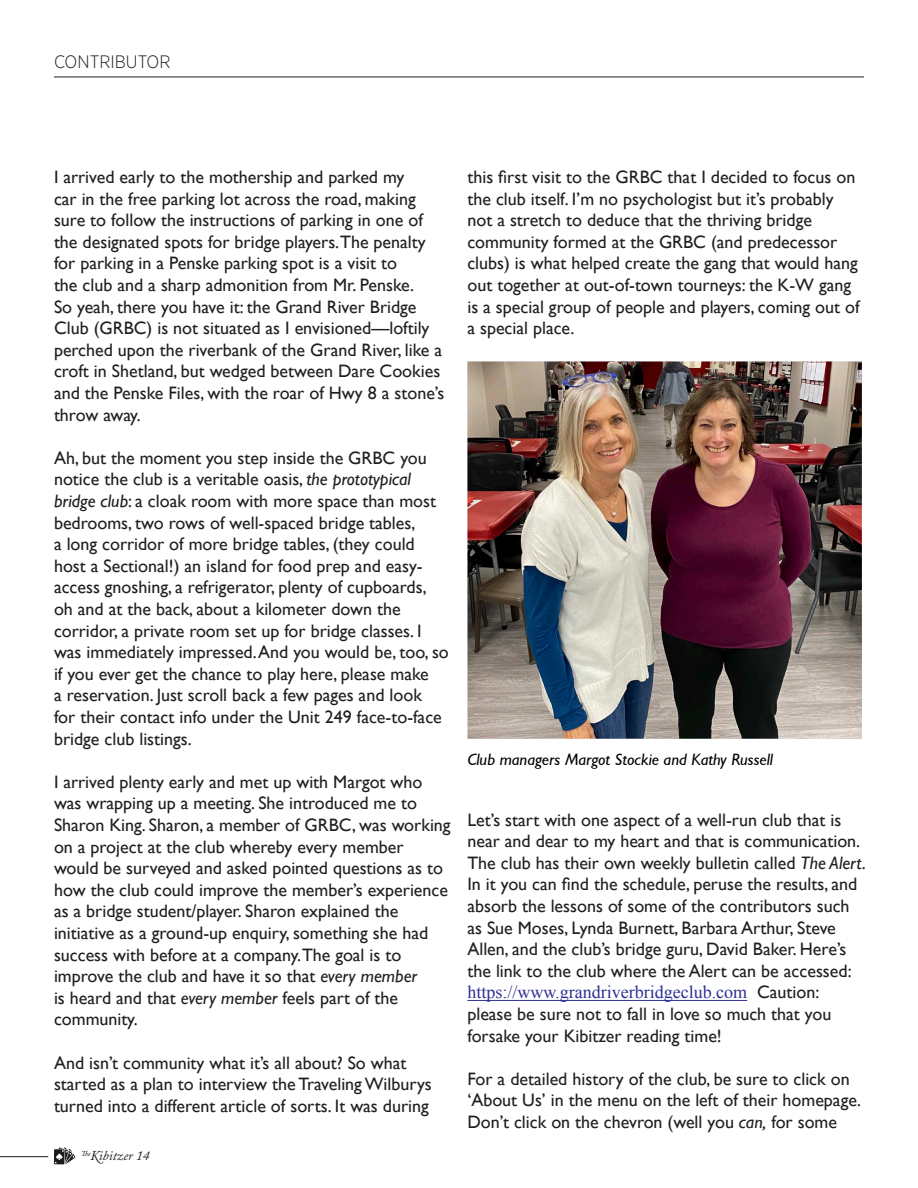
<style>
.page{position:relative;width:918px;height:1188px;background:#fff}
.page>*{position:absolute;margin:0;border:0;box-sizing:border-box;transform-origin:0 0}
.t1{font:18px/21.6px "Gill Sans";color:#231f20}
.t2{font:300 18px "Gotham Narrow";color:#231f20}
.t3{font:italic 16.5px "Gill Sans Bridge";color:#000}
.t4{font:italic 13.5px "Adobe Caslon Pro";color:#231f20}
.s1{font-style:italic}
.s2{font-family:"Times New Roman";color:#2e3092}
</style>
<div class="page">
<svg style="left:54px;top:1147px;width:21px;height:18px"></svg>
<hr style="left:0;top:1156px;width:48px;height:1px;background:#1c1c1c">
<hr style="left:54px;top:77px;width:810px;height:1px;background:#231f20">
<hr style="left:467px;top:1000px;width:280px;height:1px;background:#2e3092">
<img style="left:467px;top:362px;width:395px;height:377px">
<p class="t2" style="left:54px;top:51px;width:118px">CONTRIBUTOR</p>
<p class="t1" style="left:54px;top:166px;width:392px">I arrived early to the mothership and parked my<br>car in the free parking lot across the road, making sure to follow the instructions of parking in one of the designated spots for bridge players.The penalty for parking in a Penske parking spot is a visit to<br>the club and a sharp admonition from Mr. Penske.<br>So yeah, there you have it: the Grand River Bridge Club (GRBC) is not situated as I envisioned—loftily perched upon the riverbank of the Grand River, like a croft in Shetland, but wedged between Dare Cookies and the Penske Files, with the roar of Hwy 8 a stone’s throw away.</p>
<p class="t1" style="left:54px;top:447px;width:396px">Ah, but the moment you step inside the GRBC you notice the club is a veritable oasis, <span class="s1">the prototypical bridge club</span>: a cloak room with more space than most bedrooms, two rows of well-spaced bridge tables,<br>a long corridor of more bridge tables, (they could host a Sectional!) an island for food prep and easy&shy;access gnoshing, a refrigerator, plenty of cupboards, oh and at the back, about a kilometer down the corridor, a private room set up for bridge classes. I was immediately impressed. And you would be, too, so if you ever get the chance to play here, please make<br>a reservation. Just scroll back a few pages and look<br>for their contact info under the Unit 249 face-to-face bridge club listings.</p>
<p class="t1" style="left:54px;top:771px;width:398px">I arrived plenty early and met up with Margot who was wrapping up a meeting. She introduced me to Sharon King. Sharon, a member of GRBC, was working on a project at the club whereby every member would be surveyed and asked pointed questions as to how the club could improve the member’s experience as a bridge student/player. Sharon explained the initiative as a ground-up enquiry, something she had success with before at a company.The goal is to improve the club and have it so that <span class="s1">every member<br></span>is heard and that <span class="s1">every member</span> feels part of the community.</p>
<p class="t1" style="left:54px;top:1052px;width:379px">And isn’t community what it’s all about? So what started as a plan to interview the Traveling Wilburys turned into a different article of sorts. It was during</p>
<p class="t4" style="left:81px;top:1147px;width:70px"><sup>The</sup> Kibitzer 14</p>
<p class="t1" style="left:467px;top:166px;width:394px">this first visit to the GRBC that I decided to focus on the club itself. I’m no psychologist but it’s probably not a stretch to deduce that the thriving bridge community formed at the GRBC (and predecessor clubs) is what helped create the gang that would hang out together at out-of-town tourneys: the K-W gang is a special group of people and players, coming out of a special place.</p>
<p class="t3" style="left:467px;top:750px;width:307px">Club managers Margot Stockie and Kathy Russell</p>
<p class="t1" style="left:467px;top:809px;width:400px">Let’s start with one aspect of a well-run club that is near and dear to my heart and that is communication.<br>The club has their own weekly bulletin called <span class="s1">The Alert</span>.<br>In it you can find the schedule, peruse the results, and absorb the lessons of some of the contributors such as Sue Moses, Lynda Burnett, Barbara Arthur, Steve Allen, and the club’s bridge guru, David Baker. Here’s the link to the club where the Alert can be accessed: <span class="s2">https://www.grandriverbridgeclub.com</span> Caution: please be sure not to fall in love so much that you forsake your Kibitzer reading time!</p>
<p class="t1" style="left:467px;top:1068px;width:395px">For a detailed history of the club, be sure to click on ‘About Us’ in the menu on the left of their homepage.<br>Don’t click on the chevron (well you <span class="s1">can,</span> for some</p>
</div>
